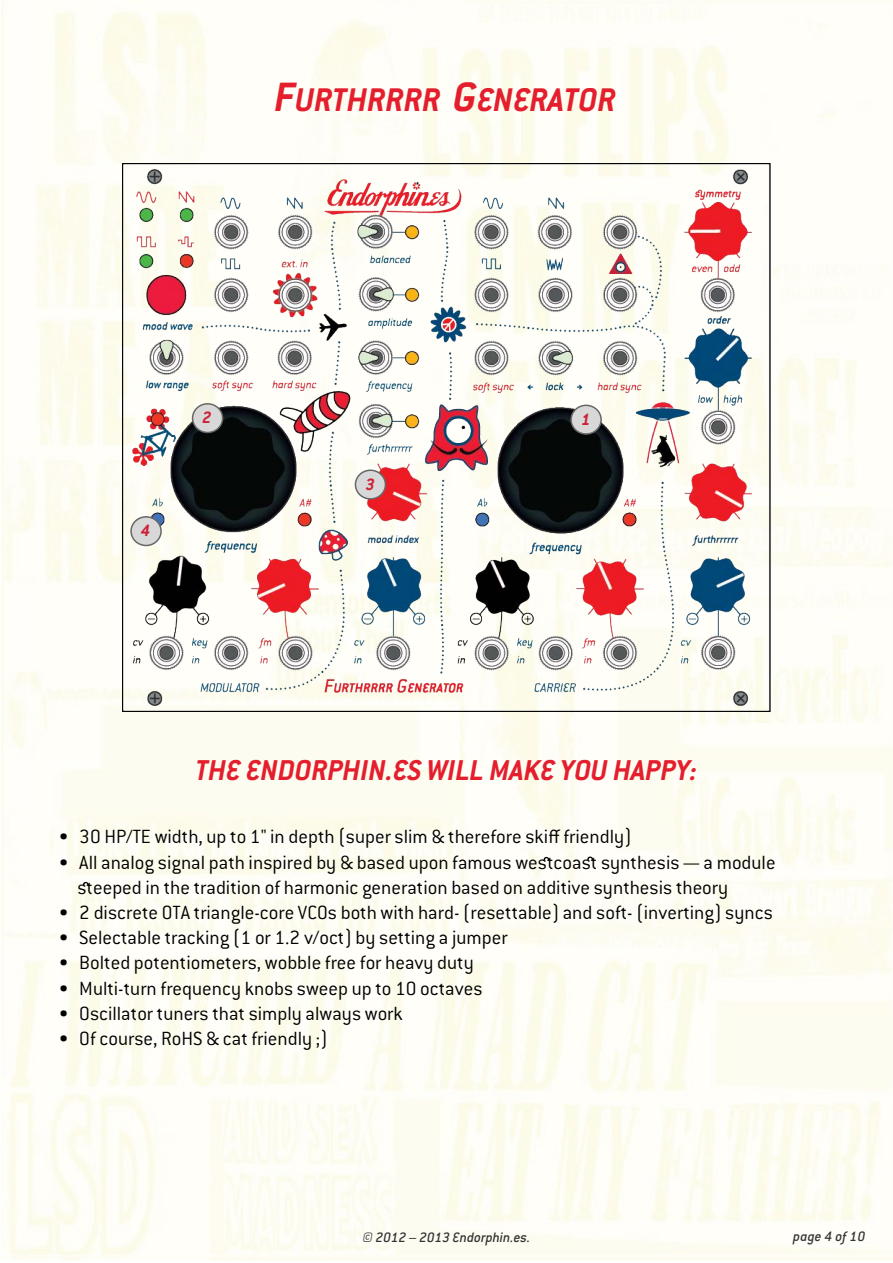
<style>
.page{position:relative;width:893px;height:1263px;background:#fff}
.page>*{position:absolute;margin:0;border:0;box-sizing:border-box;transform-origin:0 0}
.t1{font:italic 700 36px "Conduit ITC";color:#e41e2d}
.t2{font:italic 700 31.5px "Conduit ITC";color:#e41e2d}
.t3{font:300 21px/25.2px "Conduit ITC";color:#000}
.t4{font:italic 700 18px "Conduit ITC";color:#cc2036}
.t5{font:italic 500 15px "Conduit ITC";color:#333}
.s1{font-size:45px}
</style>
<div class="page">
<img style="left:2px;top:0;width:891px;height:1260px">
<svg style="left:544px;top:857px;width:5px;height:4px"></svg>
<svg style="left:587px;top:856px;width:6px;height:4px"></svg>
<svg style="left:83px;top:882px;width:6px;height:4px"></svg>
<img style="left:123px;top:164px;width:647px;height:548px">
<div style="left:571px;top:405px;width:30px;height:29px;background:#d8d8d8;border-radius:50%"></div>
<div style="left:570px;top:405px;width:32px;height:30px;border:2px solid #666766;border-radius:50%"></div>
<div style="left:193px;top:404px;width:30px;height:28px;background:#d8d8d8;border-radius:50%"></div>
<div style="left:192px;top:403px;width:31px;height:30px;border:2px solid #666766;border-radius:50%"></div>
<div style="left:131px;top:517px;width:30px;height:28px;background:#d8d8d8;border-radius:50%"></div>
<div style="left:130px;top:516px;width:32px;height:30px;border:2px solid #666766;border-radius:50%"></div>
<div style="left:355px;top:470px;width:30px;height:29px;background:#d8d8d8;border-radius:50%"></div>
<div style="left:355px;top:469px;width:31px;height:31px;border:2px solid #666766;border-radius:50%"></div>
<h1 class="t1" style="left:275px;top:78px;width:343px"><span class="s1">F</span>URTHRRRR <span class="s1">G</span>ENERATOR</h1>
<p class="t4" style="left:141px;top:520px;width:11px">4</p>
<p class="t4" style="left:202px;top:407px;width:11px">2</p>
<p class="t4" style="left:581px;top:409px;width:11px">1</p>
<p class="t4" style="left:366px;top:474px;width:11px">3</p>
<h2 class="t2" style="left:196px;top:752px;width:503px">THE ENDORPHIN.ES WILL MAKE YOU HAPPY:</h2>
<p class="t3" style="left:59px;top:824px;width:574px">• 30 HP/TE width, up to 1" in depth (super slim &amp; therefore ski~ friendly)</p>
<p class="t3" style="left:77px;top:849px;width:700px;text-indent:-18px">• All analog signal path inspired by &amp; based upon famous westcoast synthesis — a module steeped in the tradition of harmonic generation based on additive synthesis theory</p>
<p class="t3" style="left:59px;top:900px;width:715px">• 2 discrete OTA triangle-core VCOs both with hard- (resettable) and soft- (inverting) syncs</p>
<p class="t3" style="left:59px;top:925px;width:450px">• Selectable tracking (1 or 1.2 v/oct) by setting a jumper</p>
<p class="t3" style="left:59px;top:950px;width:416px">• Bolted potentiometers, wobble free for heavy duty</p>
<p class="t3" style="left:59px;top:975px;width:425px">• Multi-turn frequency knobs sweep up to 10 octaves</p>
<p class="t3" style="left:59px;top:1000px;width:345px">• Oscillator tuners that simply always work</p>
<p class="t3" style="left:59px;top:1026px;width:270px">• Of course, RoHS &amp; cat friendly ;)</p>
<p class="t5" style="left:362px;top:1228px;width:169px">© 2012 – 2013 Endorphin.es.</p>
<p class="t5" style="left:793px;top:1227px;width:74px">page 4 of 10</p>
</div>
